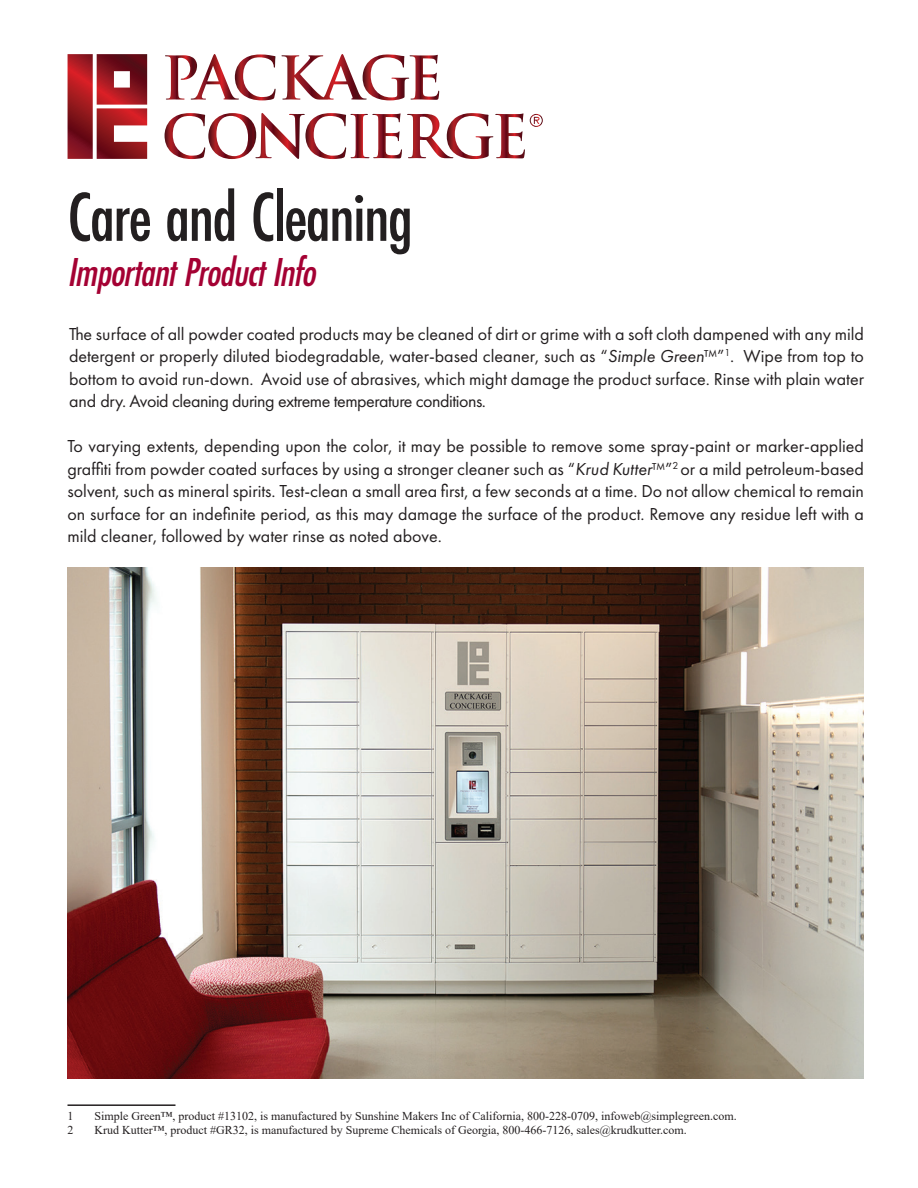
<style>
.page{position:relative;width:918px;height:1188px;background:#fff}
.page>*{position:absolute;margin:0;border:0;box-sizing:border-box;transform-origin:0 0}
.t1{font:500 72px "Futura PT Cond";letter-spacing:-.025em;color:#231f20}
.t2{font:italic 500 42px "Futura PT Cond";color:#a40133}
.t3{font:18px/22.5px "Futura PT";letter-spacing:-.015em;color:#231f20;text-align:justify}
.t4{font:12px "Times New Roman";color:#231f20}
.s1{font-style:italic}
</style>
<div class="page">
<hr style="left:68px;top:1104px;width:108px;height:2px;background:#231f20">
<svg style="left:68px;top:54px;width:79px;height:105px;background:#a53d44"></svg>
<svg style="left:165px;top:54px;width:274px;height:46px"></svg>
<svg style="left:165px;top:113px;width:378px;height:46px"></svg>
<img style="left:68px;top:567px;width:796px;height:512px">
<h1 class="t1" style="left:68px;top:175px;width:347px">Care and Cleaning</h1>
<h2 class="t2" style="left:68px;top:247px;width:258px">ImportantProductInfo</h2>
<p class="t3" style="left:69px;top:323px;width:797px">The surface of all powder coated products may be cleaned of dirt or grime with a soft cloth dampened with any mild detergent or properly diluted biodegradable, water-based cleaner, such as “<span class="s1">Simple Green</span>™”<sup>1</sup>. Wipe from top to bottom to avoid run-down. Avoid use of abrasives, which might damage the product surface. Rinse with plain water and dry. Avoid cleaning during extreme temperature conditions.</p>
<p class="t3" style="left:68px;top:435px;width:798px">To varying extents, depending upon the color, it may be possible to remove some spray-paint or marker-applied graffiti from powder coated surfaces by using a stronger cleaner such as “<span class="s1">Krud Kutter</span>™”<sup>2</sup> or a mild petroleum-based solvent, such as mineral spirits. Test-clean a small area first, a few seconds at a time. Do not allow chemical to remain on surface for an indefinite period, as this may damage the surface of the product. Remove any residue left with a mild cleaner, followed by water rinse as noted above.</p>
<p class="t4" style="left:68px;top:1107px;width:7px">1</p>
<p class="t4" style="left:94px;top:1107px;width:644px">Simple Green™, product #13102, is manufactured by Sunshine Makers Inc of California, 800-228-0709, infoweb@simplegreen.com.</p>
<p class="t4" style="left:68px;top:1122px;width:7px">2</p>
<p class="t4" style="left:94px;top:1122px;width:594px">Krud Kutter™, product #GR32, is manufactured by Supreme Chemicals of Georgia, 800-466-7126, sales@krudkutter.com.</p>
</div>
